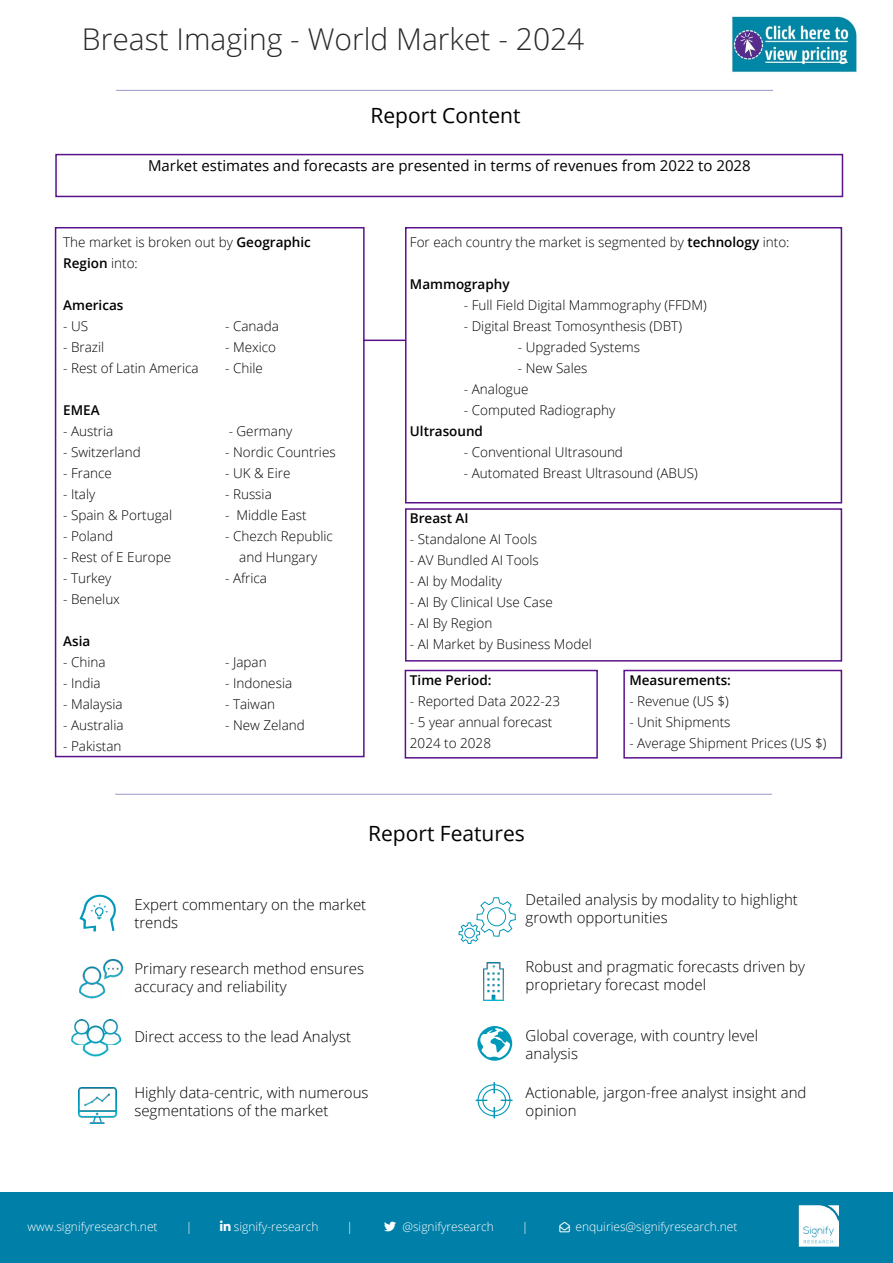
<style>
.page{position:relative;width:893px;height:1263px;background:#fff}
.page>*{position:absolute;margin:0;border:0;box-sizing:border-box;transform-origin:0 0}
.t1{font:300 30px "Open Sans";color:#282827}
.t2{font:21px "Open Sans";color:#000}
.t3{font:300 15px/18px "Open Sans";color:#000}
.t4{font:15px "Open Sans";color:#000}
.t5{font:300 13.5px/21px "Open Sans";color:#000}
.t6{font:600 13.5px "Open Sans";color:#000}
.t7{font:300 12px "Open Sans";color:#fff}
.s1{font-weight:600}
</style>
<div class="page">
<div style="left:0;top:1193px;width:893px;height:70px;background:#007fa8"></div>
<img style="left:798px;top:1205px;width:41px;height:41px">
<hr style="left:116px;top:90px;width:657px;height:1px;background:#99c">
<img style="left:731px;top:16px;width:126px;height:57px">
<div style="left:623px;top:670px;width:219px;height:88px;border:2px solid #5b118b"></div>
<div style="left:405px;top:670px;width:193px;height:88px;border:2px solid #5b118b"></div>
<svg style="left:405px;top:508px;width:438px;height:154px"></svg>
<div style="left:55px;top:227px;width:310px;height:530px;border:2px solid #5b118b"></div>
<hr style="left:115px;top:794px;width:657px;height:1px;background:#99c">
<div style="left:405px;top:227px;width:437px;height:276px;border:2px solid #5b118b"></div>
<hr style="left:363px;top:340px;width:43px;height:1px;background:#5b118b">
<img style="left:79px;top:959px;width:44px;height:40px">
<img style="left:71px;top:1020px;width:50px;height:26px">
<img style="left:82px;top:1046px;width:27px;height:11px">
<img style="left:78px;top:1088px;width:39px;height:35px">
<svg style="left:79px;top:894px;width:37px;height:37px"></svg>
<img style="left:483px;top:962px;width:21px;height:38px">
<div style="left:482px;top:1089px;width:24px;height:23px;border:1px solid #0198ba;border-radius:50%"></div>
<svg style="left:493px;top:1082px;width:2px;height:11px"></svg>
<svg style="left:493px;top:1107px;width:2px;height:11px"></svg>
<svg style="left:501px;top:1099px;width:12px;height:2px"></svg>
<svg style="left:475px;top:1099px;width:12px;height:2px"></svg>
<div style="left:478px;top:1084px;width:32px;height:32px;border:1px solid #0198ba;border-radius:50%"></div>
<svg style="left:477px;top:1026px;width:35px;height:35px"></svg>
<svg style="left:459px;top:897px;width:57px;height:47px"></svg>
<div style="left:55px;top:154px;width:788px;height:43px;border:2px solid #5b118b"></div>
<h1 class="t1" style="left:82px;top:18px;width:504px">Breast Imaging - World Market - 2024</h1>
<h2 class="t2" style="left:370px;top:101px;width:152px">Report Content</h2>
<p class="t4" style="left:148px;top:156px;width:604px">Market estimates and forecasts are presented in terms of revenues from 2022 to 2028</p>
<p class="t5" style="left:63px;top:231px;width:249px">The market is broken out by <span class="s1">Geographic<br>Region</span> into:</p>
<p class="t6" style="left:63px;top:296px;width:62px">Americas</p>
<p class="t5" style="left:63px;top:315px;width:26px">- US</p>
<p class="t5" style="left:225px;top:315px;width:55px">- Canada</p>
<p class="t5" style="left:63px;top:336px;width:43px">- Brazil</p>
<p class="t5" style="left:225px;top:336px;width:53px">- Mexico</p>
<p class="t5" style="left:63px;top:357px;width:137px">- Rest of Latin America</p>
<p class="t5" style="left:225px;top:357px;width:39px">- Chile</p>
<p class="t6" style="left:63px;top:401px;width:38px">EMEA</p>
<p class="t5" style="left:63px;top:420px;width:52px">- Austria</p>
<p class="t5" style="left:229px;top:420px;width:65px">- Germany</p>
<p class="t5" style="left:63px;top:441px;width:79px">- Switzerland</p>
<p class="t5" style="left:225px;top:441px;width:112px">- Nordic Countries</p>
<p class="t5" style="left:63px;top:462px;width:50px">- France</p>
<p class="t5" style="left:225px;top:462px;width:67px">- UK &amp; Eire</p>
<p class="t5" style="left:63px;top:483px;width:34px">- Italy</p>
<p class="t5" style="left:225px;top:483px;width:48px">- Russia</p>
<p class="t5" style="left:63px;top:504px;width:110px">- Spain &amp; Portugal</p>
<p class="t5" style="left:225px;top:504px;width:83px">- Middle East</p>
<p class="t5" style="left:63px;top:525px;width:51px">- Poland</p>
<p class="t5" style="left:225px;top:525px;width:109px">- Chezch Republic</p>
<p class="t5" style="left:63px;top:546px;width:110px">- Rest of E Europe</p>
<p class="t5" style="left:239px;top:546px;width:79px">and Hungary</p>
<p class="t5" style="left:63px;top:567px;width:50px">- Turkey</p>
<p class="t5" style="left:225px;top:567px;width:43px">- Africa</p>
<p class="t5" style="left:63px;top:588px;width:58px">- Benelux</p>
<p class="t6" style="left:63px;top:632px;width:29px">Asia</p>
<p class="t5" style="left:63px;top:651px;width:44px">- China</p>
<p class="t5" style="left:225px;top:651px;width:43px">- Japan</p>
<p class="t5" style="left:63px;top:672px;width:39px">- India</p>
<p class="t5" style="left:225px;top:672px;width:69px">- Indonesia</p>
<p class="t5" style="left:63px;top:693px;width:61px">- Malaysia</p>
<p class="t5" style="left:225px;top:693px;width:52px">- Taiwan</p>
<p class="t5" style="left:63px;top:714px;width:62px">- Australia</p>
<p class="t5" style="left:225px;top:714px;width:81px">- New Zeland</p>
<p class="t5" style="left:63px;top:735px;width:60px">- Pakistan</p>
<p class="t5" style="left:410px;top:231px;width:381px">For each country the market is segmented by <span class="s1">technology</span> into:</p>
<p class="t6" style="left:410px;top:274px;width:101px">Mammography</p>
<p class="t5" style="left:464px;top:294px;width:244px">- Full Field Digital Mammography (FFDM)</p>
<p class="t5" style="left:464px;top:315px;width:220px">- Digital Breast Tomosynthesis (DBT)</p>
<p class="t5" style="left:518px;top:336px;width:124px">- Upgraded Systems</p>
<p class="t5" style="left:518px;top:357px;width:71px">- New Sales</p>
<p class="t5" style="left:464px;top:378px;width:66px">- Analogue</p>
<p class="t5" style="left:464px;top:399px;width:153px">- Computed Radiography</p>
<p class="t6" style="left:410px;top:421px;width:75px">Ultrasound</p>
<p class="t5" style="left:464px;top:441px;width:161px">- Conventional UItrasound</p>
<p class="t5" style="left:464px;top:462px;width:235px">- Automated Breast Ultrasound (ABUS)</p>
<p class="t6" style="left:410px;top:509px;width:60px">Breast AI</p>
<p class="t5" style="left:410px;top:528px;width:129px">- Standalone AI Tools</p>
<p class="t5" style="left:410px;top:549px;width:130px">- AV Bundled AI Tools</p>
<p class="t5" style="left:410px;top:570px;width:94px">- AI by Modality</p>
<p class="t5" style="left:410px;top:591px;width:144px">- AI By Clinical Use Case</p>
<p class="t5" style="left:410px;top:612px;width:84px">- AI By Region</p>
<p class="t5" style="left:410px;top:633px;width:183px">- AI Market by Business Model</p>
<p class="t6" style="left:410px;top:671px;width:83px">Time Period:</p>
<p class="t5" style="left:410px;top:691px;width:152px">- Reported Data 2022-23</p>
<p class="t5" style="left:410px;top:712px;width:144px">- 5 year annual forecast<br>2024 to 2028</p>
<h2 class="t2" style="left:368px;top:819px;width:158px">Report Features</h2>
<p class="t6" style="left:629px;top:671px;width:103px">Measurements:</p>
<p class="t5" style="left:629px;top:691px;width:101px">- Revenue (US $)</p>
<p class="t5" style="left:629px;top:712px;width:103px">- Unit Shipments</p>
<p class="t5" style="left:629px;top:733px;width:199px">- Average Shipment Prices (US $)</p>
<p class="t3" style="left:134px;top:895px;width:233px">Expert commentary on the market trends</p>
<p class="t3" style="left:526px;top:890px;width:274px">Detailed analysis by modality to highlight growth opportunities</p>
<p class="t3" style="left:134px;top:959px;width:231px">Primary research method ensures accuracy and reliability</p>
<p class="t3" style="left:526px;top:957px;width:281px">Robust and pragmatic forecasts driven by proprietary forecast model</p>
<p class="t3" style="left:134px;top:1027px;width:218px">Direct access to the lead Analyst</p>
<p class="t3" style="left:526px;top:1026px;width:234px">Global coverage, with country level analysis</p>
<p class="t3" style="left:134px;top:1083px;width:236px">Highly data-centric, with numerous segmentations of the market</p>
<p class="t3" style="left:526px;top:1083px;width:282px">Actionable, jargon-free analyst insight and opinion</p>
<p class="t7" style="left:27px;top:1218px;width:132px">www.signifyresearch.net</p>
<p class="t7" style="left:186px;top:1218px;width:8px">|</p>
<p class="t7" style="left:234px;top:1218px;width:86px">signify-research</p>
<p class="t7" style="left:346px;top:1218px;width:8px">|</p>
<p class="t7" style="left:402px;top:1218px;width:93px">@signifyresearch</p>
<p class="t7" style="left:522px;top:1218px;width:8px">|</p>
<p class="t7" style="left:575px;top:1218px;width:164px">enquiries@signifyresearch.net</p>
</div>
